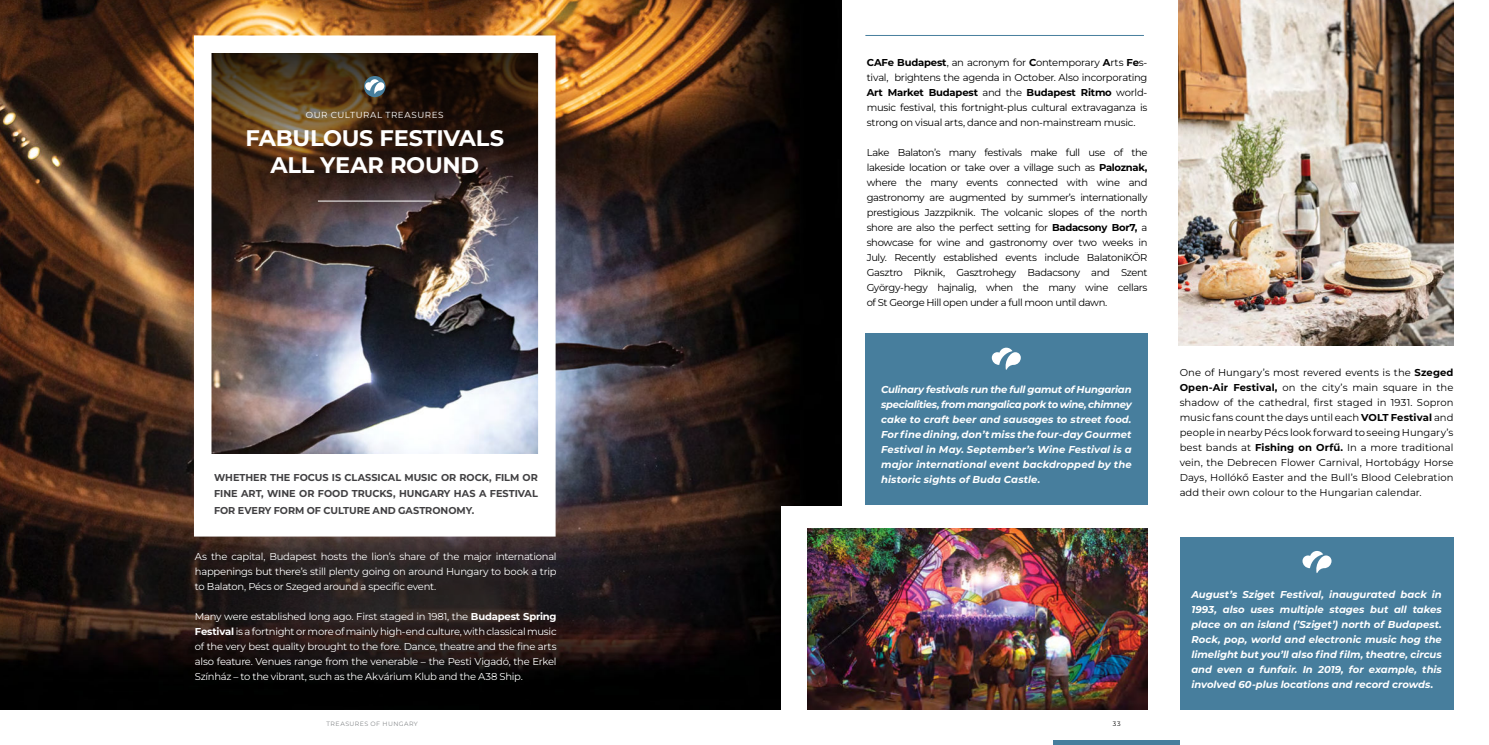
<style>
.page{position:relative;width:1489px;height:745px;background:#fff}
.page>*{position:absolute;margin:0;border:0;box-sizing:border-box;transform-origin:0 0}
.t1{font:700 22.5px/27px "Montserrat";letter-spacing:-.01em;color:#fff;text-align:center}
.t2{font:10px/15px "Montserrat";letter-spacing:-.025em;color:#000;text-align:justify}
.t3{font:italic 700 10px/15px "Montserrat";letter-spacing:.005em;color:#fff;text-align:justify}
.t4{font:10px/15px "Montserrat";letter-spacing:-.025em;color:#fff;text-align:justify}
.t5{font:700 10px/16.2px "Montserrat";color:#414042;text-align:justify}
.t6{font:8.75px "Montserrat";letter-spacing:.065em;color:#fff}
.t7{font:6.25px "Montserrat";letter-spacing:.07em;color:#898c8e}
.t8{font:6.25px "Montserrat";color:#000}
.s1{font-weight:700}
</style>
<div class="page">
<img style="left:0;top:0;width:841px;height:709px">
<svg style="left:125px;top:527px;width:507px;height:125px;background:#322a29"></svg>
<svg style="left:115px;top:620px;width:640px;height:46px;background:#221513"></svg>
<svg style="left:213px;top:54px;width:323px;height:157px;background:#3d291a"></svg>
<hr style="left:1053px;top:740px;width:126px;height:4px;background:#477e9d">
<img style="left:1178px;top:0;width:275px;height:345px">
<div style="left:199px;top:454px;width:351px;height:68px;background:#fff"></div>
<hr style="left:318px;top:201px;width:113px;height:1px;background:#fff">
<div style="left:364px;top:76px;width:21px;height:21px;background:#477e9d;border-radius:50%"></div>
<svg style="left:365px;top:79px;width:19px;height:15px"></svg>
<hr style="left:865px;top:35px;width:278px;height:1px;background:#477e9d">
<div style="left:1179px;top:536px;width:274px;height:173px;background:#477e9d"></div>
<div style="left:865px;top:333px;width:282px;height:171px;background:#477e9d"></div>
<svg style="left:991px;top:347px;width:29px;height:22px"></svg>
<svg style="left:1302px;top:551px;width:29px;height:21px"></svg>
<div style="left:781px;top:506px;width:349px;height:210px;background:#fff"></div>
<img style="left:807px;top:528px;width:340px;height:181px">
<p class="t6" style="left:306px;top:111px;width:139px">OUR CULTURAL TREASURES</p>
<h1 class="t1" style="left:245px;top:124px;width:260px">FABULOUS FESTIVALS<br>ALL YEAR ROUND</h1>
<p class="t5" style="left:214px;top:469px;width:325px">WHETHER THE FOCUS IS CLASSICAL MUSIC OR ROCK, FILM OR FINE ART, WINE OR FOOD TRUCKS, HUNGARY HAS A FESTIVAL FOR EVERY FORM OF CULTURE AND GASTRONOMY.</p>
<p class="t4" style="left:195px;top:549px;width:363px">As the capital, Budapest hosts the lion’s share of the major international happenings but there’s still plenty going on around Hungary to book a trip to Balaton, Pécs or Szeged around a specific event.</p>
<p class="t4" style="left:195px;top:608px;width:363px">Many were established long ago. First staged in 1981, the <span class="s1">Budapest Spring Festival</span> is a fortnight or more of mainly high-end culture, with classical music of the very best quality brought to the fore. Dance, theatre and the fine arts also feature. Venues range from the venerable – the Pesti Vigadó, the Erkel Színház – to the vibrant, such as the Akvárium Klub and the A38 Ship.</p>
<p class="t2" style="left:866px;top:56px;width:282px"><span class="s1">CAFe Budapest</span>, an acronym for <span class="s1">C</span>ontemporary <span class="s1">A</span>rts <span class="s1">Fe</span>s&shy;tival, brightens the agenda in October. Also incorporating <span class="s1">Art Market Budapest</span> and the <span class="s1">Budapest Ritmo</span> world&shy;music festival, this fortnight-plus cultural extravaganza is strong on visual arts, dance and non-mainstream music.</p>
<p class="t2" style="left:866px;top:146px;width:282px">Lake Balaton’s many festivals make full use of the lakeside location or take over a village such as <span class="s1">Paloznak, </span>where the many events connected with wine and gastronomy are augmented by summer’s internationally prestigious Jazzpiknik. The volcanic slopes of the north shore are also the perfect setting for <span class="s1">Badacsony Bor7,</span> a showcase for wine and gastronomy over two weeks in July. Recently established events include BalatoniKÖR Gasztro Piknik, Gasztrohegy Badacsony and Szent György-hegy hajnalig, when the many wine cellars of St George Hill open under a full moon until dawn.</p>
<p class="t3" style="left:881px;top:382px;width:252px">Culinary festivals run the full gamut of Hungarian specialities, from mangalica pork to wine, chimney cake to craft beer and sausages to street food.<br>For fine dining, don’t miss the four-day Gourmet Festival in May. September’s Wine Festival is a major international event backdropped by the historic sights of Buda Castle.</p>
<p class="t7" style="left:326px;top:719px;width:93px">TREASURES OF HUNGARY</p>
<p class="t8" style="left:1112px;top:721px;width:9px">33</p>
<p class="t2" style="left:1179px;top:365px;width:275px">One of Hungary’s most revered events is the <span class="s1">Szeged Open-Air Festival,</span> on the city’s main square in the shadow of the cathedral, first staged in 1931. Sopron music fans count the days until each <span class="s1">VOLT Festival</span> and people in nearby Pécs look forward to seeing Hungary’s best bands at <span class="s1">Fishing on Orfű.</span> In a more traditional vein, the Debrecen Flower Carnival, Hortobágy Horse Days, Hollókő Easter and the Bull’s Blood Celebration add their own colour to the Hungarian calendar.</p>
<p class="t3" style="left:1191px;top:587px;width:252px">August’s Sziget Festival, inaugurated back in 1993, also uses multiple stages but all takes place on an island (’Sziget’) north of Budapest.<br>Rock, pop, world and electronic music hog the limelight but you’ll also find film, theatre, circus and even a funfair. In 2019, for example, this involved 60-plus locations and record crowds.</p>
</div>
